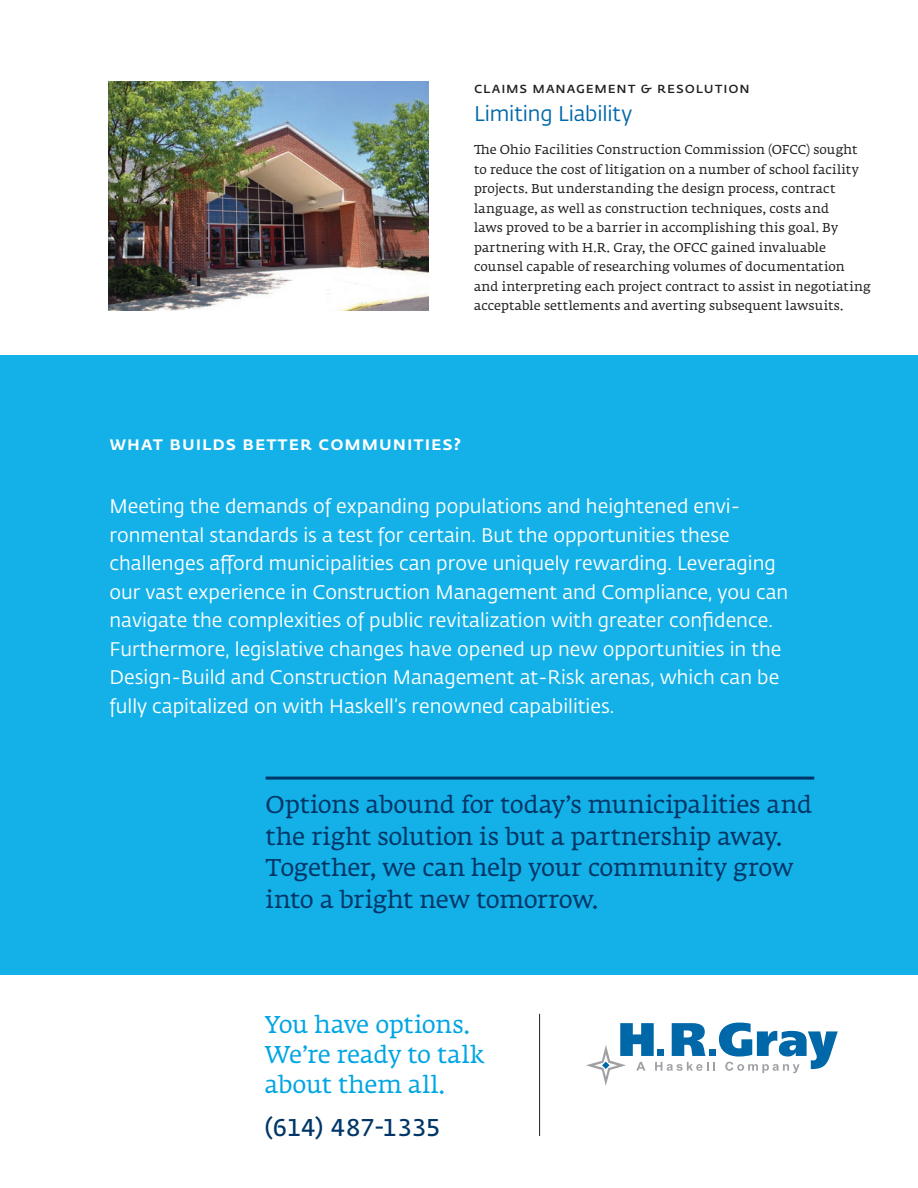
<style>
.page{position:relative;width:918px;height:1188px;background:#fff}
.page>*{position:absolute;margin:0;border:0;box-sizing:border-box;transform-origin:0 0}
.t1{font:24px/31.5px "Fedra Serif A Std";letter-spacing:-.01em;color:#003667}
.t2{font:24px/30px "Fedra Serif A Std";letter-spacing:-.01em;color:#00a5e3}
.t3{font:600 24px "Fedra Sans Std";color:#003667}
.t4{font:21px "Fedra Sans Std";letter-spacing:-.005em;color:#0068a9}
.t5{font:19.5px/28.5px "Fedra Sans Std";color:#fff}
.t6{font:500 19.5px "Fedra Sans Std";letter-spacing:.05em;color:#fff}
.t7{font:600 15px "Fedra Sans Std";letter-spacing:.055em;color:#231f20}
.t8{font:12.75px/19.5px "Fedra Serif A Std";letter-spacing:.015em;color:#231f20}
</style>
<div class="page">
<div style="left:0;top:355px;width:918px;height:620px;background:#13b1e8"></div>
<hr style="left:266px;top:777px;width:548px;height:3px;background:#003667">
<img style="left:108px;top:81px;width:321px;height:229px">
<hr style="left:539px;top:1014px;width:1px;height:122px;background:#231f20">
<svg style="left:586px;top:1023px;width:252px;height:63px"></svg>
<p class="t7" style="left:474px;top:78px;width:277px">Claims Management &amp; Resolution</p>
<p class="t4" style="left:474px;top:101px;width:160px">Limiting Liability</p>
<p class="t8" style="left:474px;top:141px;width:398px">The Ohio Facilities Construction Commission (OFCC) sought to reduce the cost of litigation on a number of school facility projects. But understanding the design process, contract language, as well as construction techniques, costs and<br>laws proved to be a barrier in accomplishing this goal. By partnering with H.R. Gray, the OFCC gained invaluable counsel capable of researching volumes of documentation and interpreting each project contract to assist in negotiating acceptable settlements and averting subsequent lawsuits.</p>
<p class="t6" style="left:110px;top:431px;width:353px">What builds better communities?</p>
<p class="t5" style="left:110px;top:492px;width:680px">Meeting the demands of expanding populations and heightened envi&shy;ronmental standards is a test for certain. But the opportunities these challenges afford municipalities can prove uniquely rewarding. Leveraging our vast experience in Construction Management and Compliance, you can navigate the complexities of public revitalization with greater confidence.<br>Furthermore, legislative changes have opened up new opportunities in the Design-Build and Construction Management at-Risk arenas, which can be fully capitalized on with Haskell’s renowned capabilities.</p>
<p class="t1" style="left:266px;top:791px;width:548px">Options abound for today’s municipalities and the right solution is but a partnership away.<br>Together, we can help your community grow into a bright new tomorrow.</p>
<p class="t2" style="left:265px;top:1011px;width:221px">You have options.<br>We’re ready to talk about them all.</p>
<p class="t3" style="left:265px;top:1113px;width:177px">(614) 487-1335</p>
</div>
